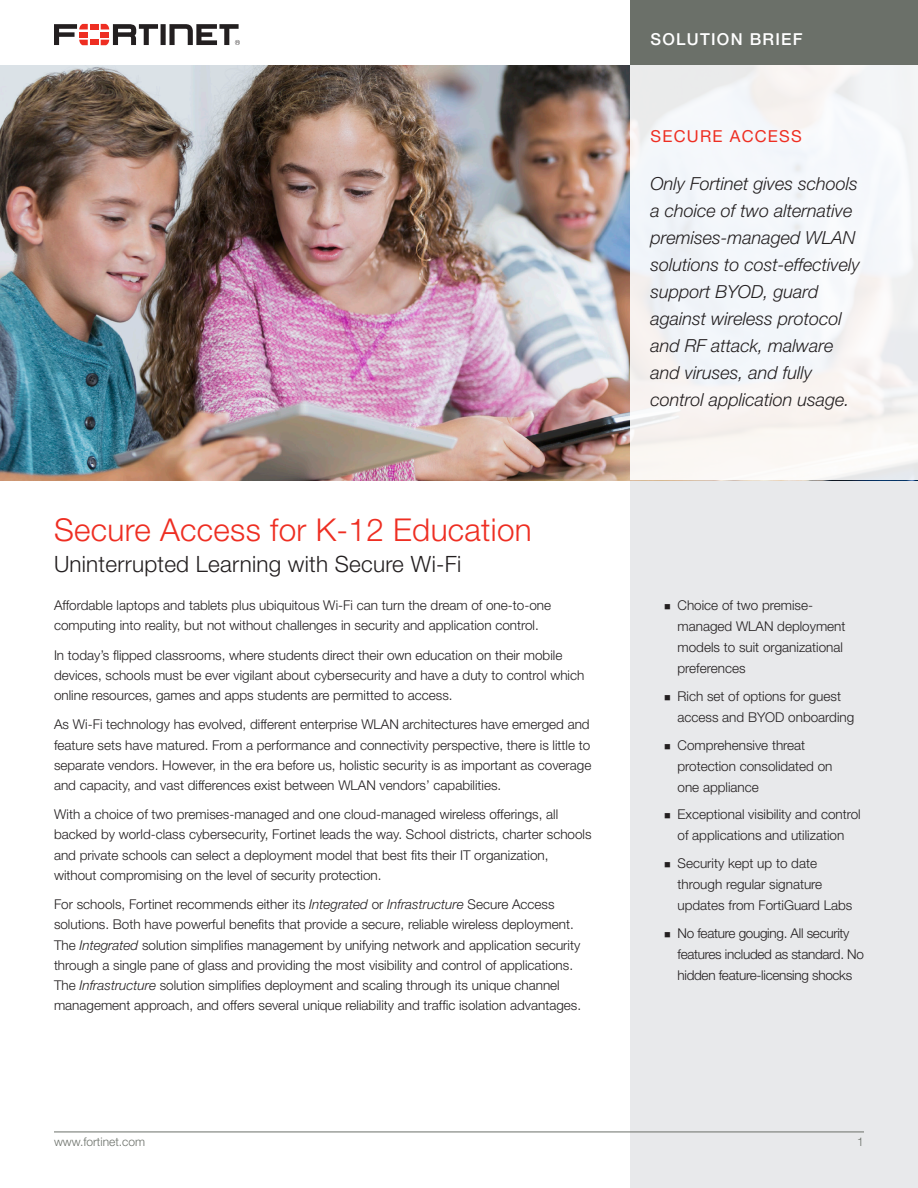
<style>
.page{position:relative;width:918px;height:1188px;background:#fff}
.page>*{position:absolute;margin:0;border:0;box-sizing:border-box;transform-origin:0 0}
.HEADLINE__RED{font:300 31.5px "Helvetica Neue LT Pro";letter-spacing:.01em;color:#ee2e22}
.SUBHEAD_TITLE{font:300 22.5px "Helvetica Neue LT Pro";letter-spacing:.01em;color:#231f20}
.INSET__PULL_QUOTE{font:italic 300 18px/27px "Helvetica Neue LT Pro";color:#231f20}
.SOLUTION_BRIEF__TITL{font:500 16.5px "Helvetica Neue LT Pro";letter-spacing:.075em;color:#fff}
.INSET_TITLE{font:16.5px "Helvetica Neue LT Pro";letter-spacing:.075em;color:#ee2e22}
.BODY_TEXT{font:300 13.5px/20.2px "Helvetica Neue LT Pro";color:#231f20}
.BODY_TEXT-2{font:300 13.5px/21px "Helvetica Neue LT Pro";letter-spacing:-.02em;color:#231f20}
.t1{font:300 12px "Helvetica Neue LT Pro";color:#6b7069}
.s1{font-style:italic}
</style>
<div class="page">
<div style="left:630px;top:480px;width:288px;height:708px;background:#e6e7e9"></div>
<hr style="left:54px;top:1132px;width:810px;height:1px;background:#6b7069">
<img style="left:0;top:65px;width:630px;height:415px">
<div style="left:630px;top:0;width:288px;height:65px;background:#6b7069"></div>
<div style="left:90px;top:24px;width:8px;height:5px;background:#ee2e22"></div>
<div style="left:90px;top:40px;width:8px;height:5px;background:#ee2e22"></div>
<svg style="left:54px;top:24px;width:34px;height:21px"></svg>
<svg style="left:101px;top:24px;width:139px;height:21px"></svg>
<div style="left:630px;top:65px;width:288px;height:415px;background:linear-gradient(to right,#f2f3f5,#f7f7f8)"></div>
<p class="SOLUTION_BRIEF__TITL" style="left:651px;top:30px;width:154px">SOLUTION BRIEF</p>
<p class="HEADLINE__RED" style="left:54px;top:510px;width:479px">Secure Access for K-12 Education</p>
<p class="SUBHEAD_TITLE" style="left:54px;top:551px;width:409px">Uninterrupted Learning with Secure Wi-Fi</p>
<p class="BODY_TEXT" style="left:54px;top:595px;width:499px">Affordable laptops and tablets plus ubiquitous Wi-Fi can turn the dream of one-to-one computing into reality, but not without challenges in security and application control.</p>
<p class="BODY_TEXT" style="left:54px;top:644px;width:532px">In today’s flipped classrooms, where students direct their own education on their mobile devices, schools must be ever vigilant about cybersecurity and have a duty to control which online resources, games and apps students are permitted to access.</p>
<p class="BODY_TEXT" style="left:54px;top:714px;width:539px">As Wi-Fi technology has evolved, different enterprise WLAN architectures have emerged and feature sets have matured. From a performance and connectivity perspective, there is little to separate vendors. However, in the era before us, holistic security is as important as coverage and capacity, and vast differences exist between WLAN vendors’ capabilities.</p>
<p class="BODY_TEXT" style="left:54px;top:804px;width:539px">With a choice of two premises-managed and one cloud-managed wireless offerings, all backed by world-class cybersecurity, Fortinet leads the way. School districts, charter schools and private schools can select a deployment model that best fits their IT organization, without compromising on the level of security protection.</p>
<p class="BODY_TEXT" style="left:54px;top:894px;width:529px">For schools, Fortinet recommends either its <span class="s1">Integrated</span> or <span class="s1">Infrastructure</span> Secure Access solutions. Both have powerful benefits that provide a secure, reliable wireless deployment.<br>The <span class="s1">Integrated</span> solution simplifies management by unifying network and application security through a single pane of glass and providing the most visibility and control of applications.<br>The <span class="s1">Infrastructure</span> solution simplifies deployment and scaling through its unique channel management approach, and offers several unique reliability and traffic isolation advantages.</p>
<p class="INSET_TITLE" style="left:651px;top:127px;width:153px">SECURE ACCESS</p>
<p class="INSET__PULL_QUOTE" style="left:651px;top:170px;width:211px">Only Fortinet gives schools a choice of two alternative premises-managed WLAN solutions to cost-effectively support BYOD, guard against wireless protocol and RF attack, malware and viruses, and fully control application usage.</p>
<p class="BODY_TEXT" style="left:678px;top:595px;width:170px;line-height:21px;text-indent:-14px">■ Choice of two premise&shy;managed WLAN deployment models to suit organizational preferences</p>
<p class="BODY_TEXT" style="left:678px;top:685px;width:178px;line-height:21px;text-indent:-14px">■ Rich set of options for guest access and BYOD onboarding</p>
<p class="BODY_TEXT" style="left:678px;top:734px;width:157px;line-height:21px;text-indent:-14px">■ Comprehensive threat protection consolidated on one appliance</p>
<p class="BODY_TEXT" style="left:664px;top:804px;width:198px;line-height:21px;text-align:center">■ Exceptional visibility and control of applications and utilization</p>
<p class="BODY_TEXT" style="left:678px;top:853px;width:176px;line-height:21px;text-indent:-14px">■ Security kept up to date through regular signature updates from FortiGuard Labs</p>
<p class="BODY_TEXT-2" style="left:678px;top:922px;width:188px;text-indent:-14px">■ No feature gouging. All security features included as standard. No hidden feature-licensing shocks</p>
<p class="t1" style="left:54px;top:1134px;width:93px">www.fortinet.com</p>
<p class="t1" style="left:857px;top:1134px;width:8px">1</p>
</div>
